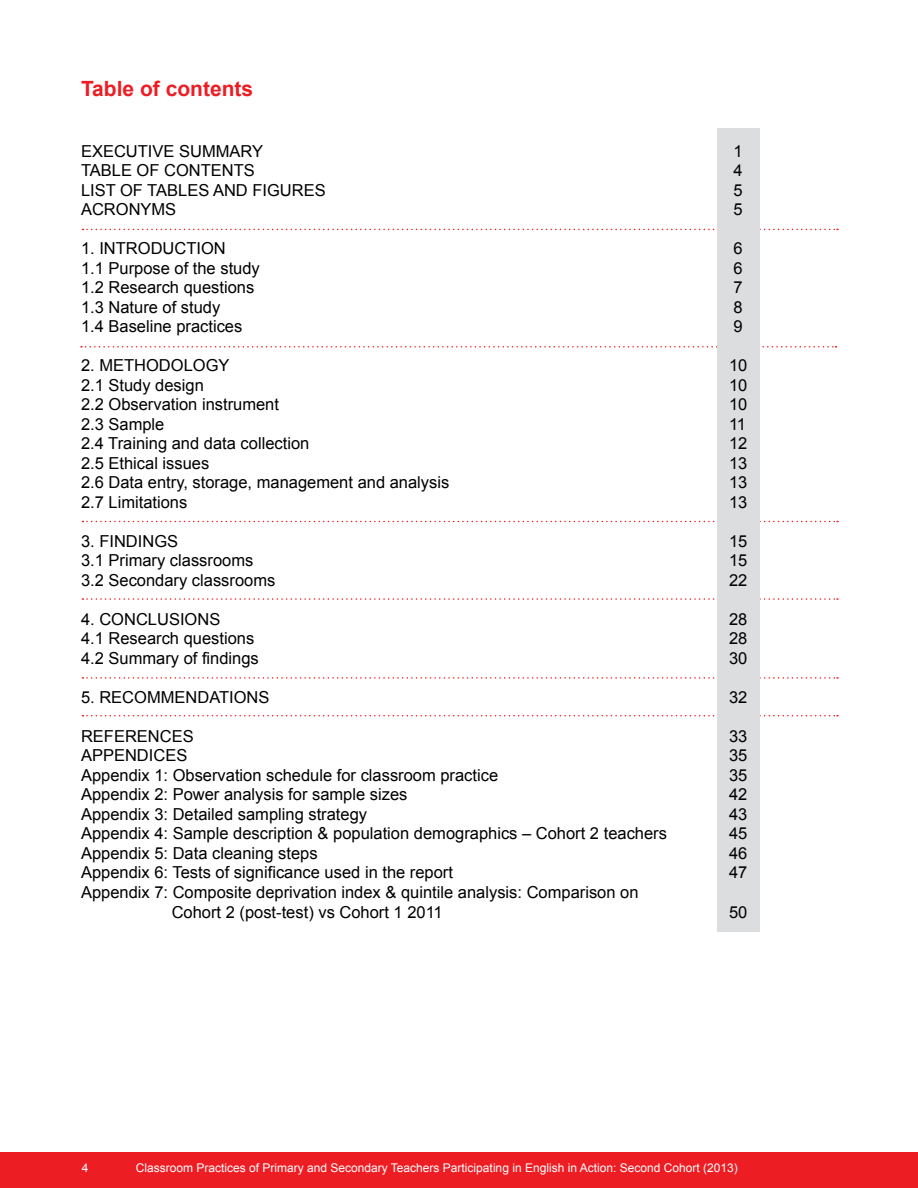
<style>
.page{position:relative;width:918px;height:1188px;background:#fff}
.page>*{position:absolute;margin:0;border:0;box-sizing:border-box;transform-origin:0 0}
.t1{font:700 21px "Arial";color:#ed1d24}
.t2{font:16.5px/19.5px "Arial";color:#000}
.t3{font:12px "Arial";color:#fff}
</style>
<div class="page">
<div style="left:0;top:1152px;width:918px;height:36px;background:#ed1d24"></div>
<svg style="left:82px;top:229px;width:756px;height:1px"></svg>
<svg style="left:81px;top:346px;width:756px;height:2px"></svg>
<svg style="left:82px;top:521px;width:756px;height:1px"></svg>
<svg style="left:82px;top:598px;width:756px;height:2px"></svg>
<svg style="left:82px;top:677px;width:756px;height:2px"></svg>
<svg style="left:82px;top:715px;width:756px;height:1px"></svg>
<div style="left:717px;top:128px;width:43px;height:804px;background:#dcddde"></div>
<p class="t1" style="left:81px;top:77px;width:174px">Table of contents</p>
<p class="t2" style="left:81px;top:141px;width:184px">EXECUTIVE SUMMARY</p>
<p class="t2" style="left:734px;top:141px;width:11px">1</p>
<p class="t2" style="left:81px;top:161px;width:175px">TABLE OF CONTENTS</p>
<p class="t2" style="left:734px;top:161px;width:11px">4</p>
<p class="t2" style="left:81px;top:180px;width:246px">LIST OF TABLES AND FIGURES</p>
<p class="t2" style="left:734px;top:180px;width:11px">5</p>
<p class="t2" style="left:81px;top:200px;width:97px">ACRONYMS</p>
<p class="t2" style="left:734px;top:200px;width:11px">5</p>
<p class="t2" style="left:81px;top:239px;width:146px">1. INTRODUCTION</p>
<p class="t2" style="left:734px;top:239px;width:11px">6</p>
<p class="t2" style="left:81px;top:258px;width:180px">1.1 Purpose of the study</p>
<p class="t2" style="left:734px;top:258px;width:11px">6</p>
<p class="t2" style="left:81px;top:278px;width:175px">1.2 Research questions</p>
<p class="t2" style="left:734px;top:278px;width:11px">7</p>
<p class="t2" style="left:81px;top:298px;width:141px">1.3 Nature of study</p>
<p class="t2" style="left:734px;top:298px;width:11px">8</p>
<p class="t2" style="left:81px;top:317px;width:163px">1.4 Baseline practices</p>
<p class="t2" style="left:734px;top:317px;width:11px">9</p>
<p class="t2" style="left:81px;top:356px;width:150px">2. METHODOLOGY</p>
<p class="t2" style="left:729px;top:356px;width:20px">10</p>
<p class="t2" style="left:81px;top:376px;width:124px">2.1 Study design</p>
<p class="t2" style="left:729px;top:376px;width:20px">10</p>
<p class="t2" style="left:81px;top:395px;width:200px">2.2 Observation instrument</p>
<p class="t2" style="left:729px;top:395px;width:20px">10</p>
<p class="t2" style="left:81px;top:415px;width:85px">2.3 Sample</p>
<p class="t2" style="left:729px;top:415px;width:19px">11</p>
<p class="t2" style="left:81px;top:434px;width:230px">2.4 Training and data collection</p>
<p class="t2" style="left:729px;top:434px;width:20px">12</p>
<p class="t2" style="left:81px;top:454px;width:130px">2.5 Ethical issues</p>
<p class="t2" style="left:729px;top:454px;width:20px">13</p>
<p class="t2" style="left:81px;top:473px;width:370px">2.6 Data entry, storage, management and analysis</p>
<p class="t2" style="left:729px;top:473px;width:20px">13</p>
<p class="t2" style="left:81px;top:493px;width:108px">2.7 Limitations</p>
<p class="t2" style="left:729px;top:493px;width:20px">13</p>
<p class="t2" style="left:81px;top:532px;width:99px">3. FINDINGS</p>
<p class="t2" style="left:729px;top:532px;width:20px">15</p>
<p class="t2" style="left:81px;top:551px;width:174px">3.1 Primary classrooms</p>
<p class="t2" style="left:729px;top:551px;width:20px">15</p>
<p class="t2" style="left:81px;top:571px;width:196px">3.2 Secondary classrooms</p>
<p class="t2" style="left:729px;top:571px;width:20px">22</p>
<p class="t2" style="left:81px;top:610px;width:141px">4. CONCLUSIONS</p>
<p class="t2" style="left:729px;top:610px;width:20px">28</p>
<p class="t2" style="left:81px;top:629px;width:175px">4.1 Research questions</p>
<p class="t2" style="left:729px;top:629px;width:20px">28</p>
<p class="t2" style="left:81px;top:649px;width:179px">4.2 Summary of findings</p>
<p class="t2" style="left:729px;top:649px;width:20px">30</p>
<p class="t2" style="left:81px;top:688px;width:190px">5. RECOMMENDATIONS</p>
<p class="t2" style="left:729px;top:688px;width:20px">32</p>
<p class="t2" style="left:81px;top:727px;width:114px">REFERENCES</p>
<p class="t2" style="left:729px;top:727px;width:20px">33</p>
<p class="t2" style="left:81px;top:746px;width:108px">APPENDICES</p>
<p class="t2" style="left:729px;top:746px;width:20px">35</p>
<p class="t2" style="left:81px;top:766px;width:419px">Appendix 1: Observation schedule for classroom practice</p>
<p class="t2" style="left:729px;top:766px;width:20px">35</p>
<p class="t2" style="left:81px;top:785px;width:328px">Appendix 2: Power analysis for sample sizes</p>
<p class="t2" style="left:729px;top:785px;width:20px">42</p>
<p class="t2" style="left:81px;top:805px;width:288px">Appendix 3: Detailed sampling strategy</p>
<p class="t2" style="left:729px;top:805px;width:20px">43</p>
<p class="t2" style="left:81px;top:824px;width:588px">Appendix 4: Sample description &amp; population demographics – Cohort 2 teachers</p>
<p class="t2" style="left:729px;top:824px;width:20px">45</p>
<p class="t2" style="left:81px;top:844px;width:238px">Appendix 5: Data cleaning steps</p>
<p class="t2" style="left:729px;top:844px;width:20px">46</p>
<p class="t2" style="left:81px;top:863px;width:374px">Appendix 6: Tests of significance used in the report</p>
<p class="t2" style="left:729px;top:863px;width:20px">47</p>
<p class="t2" style="left:172px;top:883px;width:468px;text-indent:-91px">Appendix 7: Composite deprivation index &amp; quintile analysis: Comparison on<br>Cohort 2 (post-test) vs Cohort 1 2011</p>
<p class="t2" style="left:729px;top:902px;width:20px">50</p>
<p class="t3" style="left:82px;top:1161px;width:8px">4</p>
<p class="t3" style="left:136px;top:1161px;width:604px">Classroom Practices of Primary and Secondary Teachers Participating in English in Action: Second Cohort (2013)</p>
</div>
